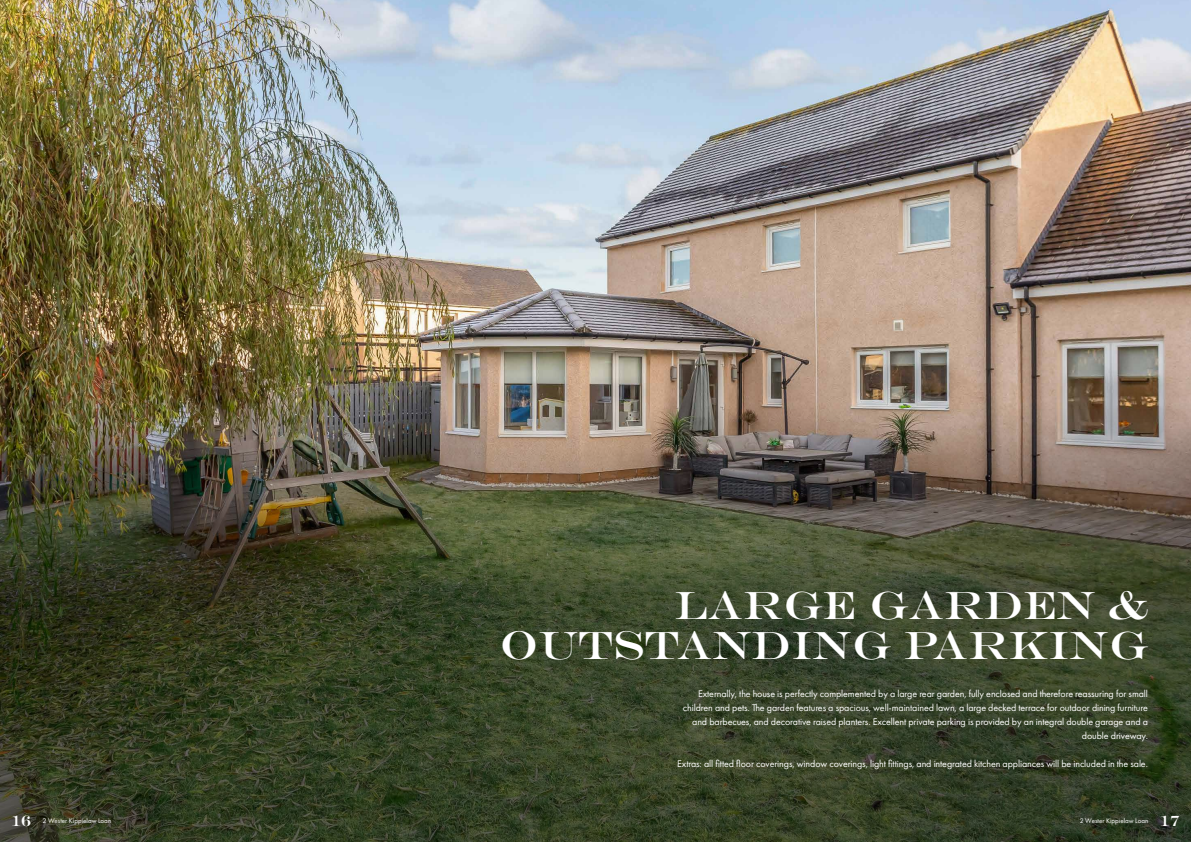
<style>
.page{position:relative;width:1191px;height:842px;background:#fff}
.page>*{position:absolute;margin:0;border:0;box-sizing:border-box;transform-origin:0 0}
.t1{font:40px "Engravers";color:#fff}
.t2{font:10px/14px "Futura PT";letter-spacing:-.01em;color:#fff;text-align:right}
.t3{font:7px "Futura PT";color:#fff}
.s1{font-family:"Engravers";font-size:15px}
</style>
<div class="page">
<img style="left:0;top:0;width:1191px;height:842px">
<p class="t1" style="left:675px;top:581px;width:475px">LARGE GARDEN &amp;</p>
<p class="t1" style="left:500px;top:621px;width:650px">OUTSTANDING PARKING</p>
<p class="t2" style="left:683px;top:686px;width:466px">Externally, the house is perfectly complemented by a large rear garden, fully enclosed and therefore reassuring for small children and pets. The garden features a spacious, well-maintained lawn, a large decked terrace for outdoor dining furniture and barbecues, and decorative raised planters. Excellent private parking is provided by an integral double garage and a double driveway.</p>
<p class="t2" style="left:677px;top:756px;width:472px">Extras: all fitted floor coverings, window coverings, light fittings, and integrated kitchen appliances will be included in the sale.</p>
<p class="t3" style="left:12px;top:816px;width:101px"><span class="s1">16</span> 2 Wester Kippielaw Loan</p>
<p class="t3" style="left:1079px;top:816px;width:101px">2 Wester Kippielaw Loan <span class="s1">17</span></p>
</div>
